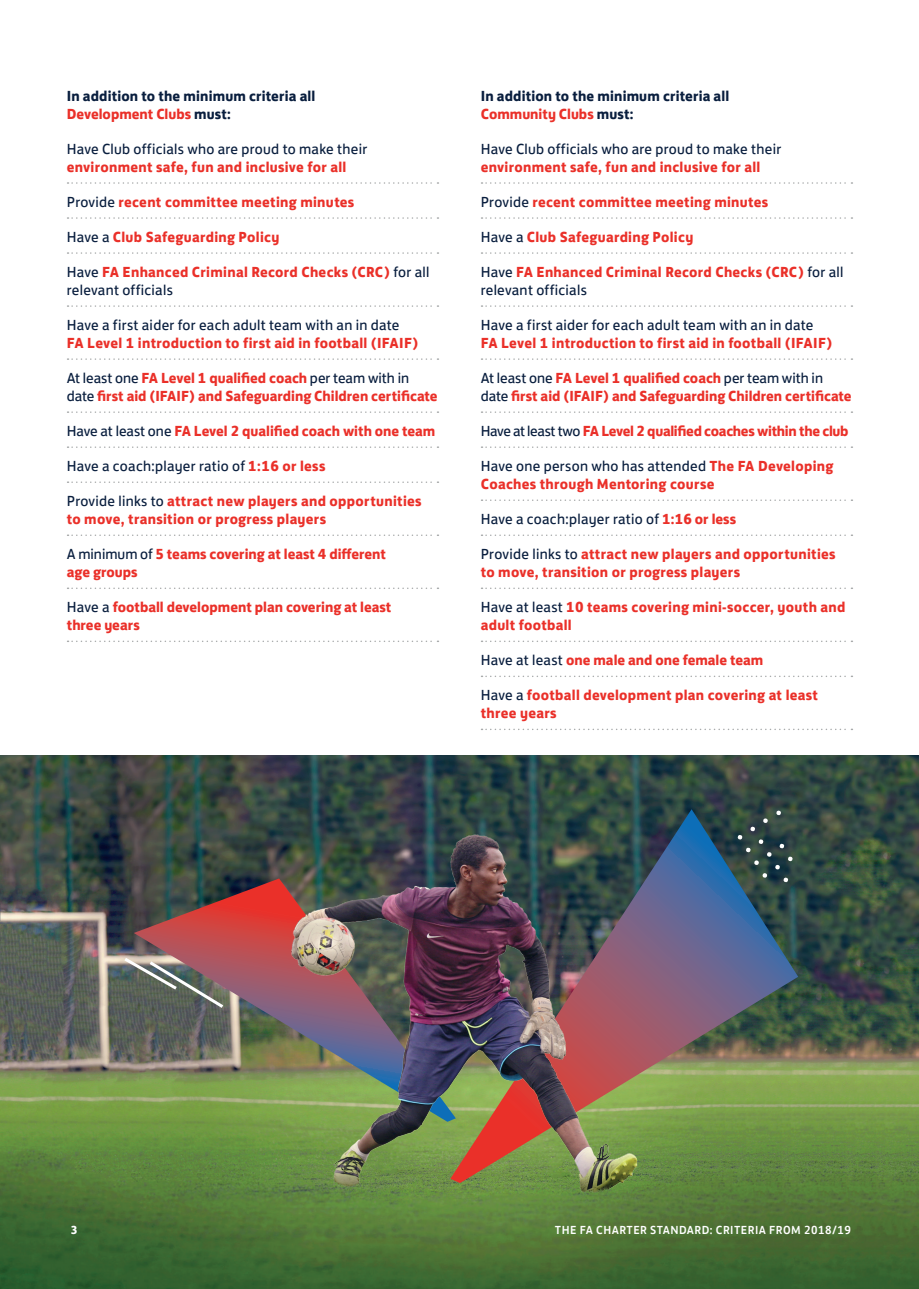
<style>
.page{position:relative;width:919px;height:1289px;background:#fff}
.page>*{position:absolute;margin:0;border:0;box-sizing:border-box;transform-origin:0 0}
.t1{font:700 15px/18px "FS Jack";letter-spacing:.02em;color:#ea3029}
.t2{font:700 15px/18px "FS Jack";color:#ea3029}
.t3{font:15px "FS Jack";letter-spacing:.02em;color:#091e3e}
.t4{font:700 15px/18px "FS Jack";letter-spacing:.01em;color:#091e3e}
.t5{font:700 15px "FS Jack";letter-spacing:-.02em;color:#ea3029}
.t6{font:500 12px "FS Jack";letter-spacing:.04em;color:#fff}
.t7{font:700 12px "FS Jack";color:#fff}
.s1{color:#ea3029}
.s2{font-weight:400;color:#091e3e}
.s3{font-weight:700;color:#ea3029}
</style>
<div class="page">
<img style="left:0;top:755px;width:918px;height:533px">
<svg style="left:726px;top:809px;width:72px;height:373px;background:#526c5a"></svg>
<svg style="left:766px;top:851px;width:5px;height:6px"></svg>
<svg style="left:779px;top:843px;width:5px;height:5px"></svg>
<svg style="left:774px;top:864px;width:6px;height:5px"></svg>
<svg style="left:783px;top:877px;width:5px;height:5px"></svg>
<svg style="left:758px;top:839px;width:5px;height:5px"></svg>
<svg style="left:750px;top:826px;width:5px;height:5px"></svg>
<svg style="left:787px;top:856px;width:5px;height:5px"></svg>
<svg style="left:762px;top:818px;width:6px;height:5px"></svg>
<svg style="left:776px;top:810px;width:5px;height:5px"></svg>
<svg style="left:753px;top:860px;width:6px;height:5px"></svg>
<svg style="left:762px;top:872px;width:5px;height:6px"></svg>
<svg style="left:745px;top:847px;width:5px;height:5px"></svg>
<svg style="left:737px;top:834px;width:5px;height:5px"></svg>
<svg style="left:134px;top:878px;width:40px;height:243px;background:#6d6b54"></svg>
<svg style="left:121px;top:955px;width:53px;height:55px;background:#787d75"></svg>
<img style="left:174px;top:784px;width:552px;height:504px">
<svg style="left:68px;top:182px;width:370px;height:2px"></svg>
<svg style="left:68px;top:217px;width:370px;height:2px"></svg>
<svg style="left:68px;top:252px;width:370px;height:2px"></svg>
<svg style="left:68px;top:305px;width:370px;height:2px"></svg>
<svg style="left:68px;top:358px;width:370px;height:2px"></svg>
<svg style="left:68px;top:411px;width:370px;height:2px"></svg>
<svg style="left:68px;top:446px;width:370px;height:2px"></svg>
<svg style="left:68px;top:481px;width:370px;height:2px"></svg>
<svg style="left:68px;top:534px;width:370px;height:2px"></svg>
<svg style="left:68px;top:587px;width:370px;height:2px"></svg>
<svg style="left:68px;top:640px;width:370px;height:2px"></svg>
<svg style="left:481px;top:182px;width:371px;height:2px"></svg>
<svg style="left:481px;top:217px;width:371px;height:2px"></svg>
<svg style="left:481px;top:252px;width:371px;height:2px"></svg>
<svg style="left:481px;top:305px;width:371px;height:2px"></svg>
<svg style="left:481px;top:358px;width:371px;height:2px"></svg>
<svg style="left:481px;top:411px;width:371px;height:2px"></svg>
<svg style="left:481px;top:446px;width:371px;height:2px"></svg>
<svg style="left:481px;top:499px;width:371px;height:2px"></svg>
<svg style="left:481px;top:534px;width:371px;height:2px"></svg>
<svg style="left:481px;top:587px;width:371px;height:2px"></svg>
<svg style="left:481px;top:640px;width:371px;height:2px"></svg>
<svg style="left:481px;top:675px;width:371px;height:2px"></svg>
<svg style="left:481px;top:728px;width:371px;height:2px"></svg>
<p class="t4" style="left:67px;top:85px;width:250px">In addition to the minimum criteria all<br><span class="s1">Development Clubs</span> must:</p>
<p class="t3" style="left:67px;top:136px;width:302px">Have Club officials who are proud to make their</p>
<p class="t1" style="left:67px;top:156px;width:281px">environment safe, fun and inclusive for all</p>
<p class="t1" style="left:67px;top:191px;width:289px"><span class="s2">Provide</span> recent committee meeting minutes</p>
<p class="t1" style="left:67px;top:226px;width:214px"><span class="s2">Have a</span> Club Safeguarding Policy</p>
<p class="t1" style="left:67px;top:261px;width:364px"><span class="s2">Have</span> FA Enhanced Criminal Record Checks (CRC) <span class="s2">for all relevant officials</span></p>
<p class="t3" style="left:67px;top:313px;width:334px">Have a first aider for each adult team with an in date</p>
<p class="t1" style="left:67px;top:332px;width:353px">FA Level 1 introduction to first aid in football (IFAIF)</p>
<p class="t2" style="left:67px;top:367px;width:372px"><span class="s2">At least one</span> FA Level 1 qualified coach <span class="s2">per team with in date</span> first aid (IFAIF) and Safeguarding Children certificate</p>
<p class="t2" style="left:67px;top:420px;width:370px"><span class="s2">Have at least one</span> FA Level 2 qualified coach with one team</p>
<p class="t3" style="left:67px;top:454px;width:260px">Have a coach:player ratio of <span class="s3">1:16 or less</span></p>
<p class="t1" style="left:67px;top:490px;width:356px"><span class="s2">Provide links to</span> attract new players and opportunities to move, transition or progress players</p>
<p class="t2" style="left:67px;top:543px;width:321px"><span class="s2">A minimum of</span> 5 teams covering at least 4 different age groups</p>
<p class="t2" style="left:67px;top:596px;width:326px"><span class="s2">Have a</span> football development plan covering at least three years</p>
<p class="t4" style="left:480px;top:85px;width:250px">In addition to the minimum criteria all<br><span class="s1">Community Clubs</span> must:</p>
<p class="t3" style="left:480px;top:136px;width:302px">Have Club officials who are proud to make their</p>
<p class="t1" style="left:480px;top:156px;width:281px">environment safe, fun and inclusive for all</p>
<p class="t1" style="left:480px;top:191px;width:289px"><span class="s2">Provide</span> recent committee meeting minutes</p>
<p class="t1" style="left:480px;top:226px;width:214px"><span class="s2">Have a</span> Club Safeguarding Policy</p>
<p class="t1" style="left:480px;top:261px;width:364px"><span class="s2">Have</span> FA Enhanced Criminal Record Checks (CRC) <span class="s2">for all relevant officials</span></p>
<p class="t3" style="left:480px;top:313px;width:334px">Have a first aider for each adult team with an in date</p>
<p class="t1" style="left:480px;top:332px;width:353px">FA Level 1 introduction to first aid in football (IFAIF)</p>
<p class="t2" style="left:480px;top:367px;width:372px"><span class="s2">At least one</span> FA Level 1 qualified coach <span class="s2">per team with in date</span> first aid (IFAIF) and Safeguarding Children certificate</p>
<p class="t5" style="left:480px;top:418px;width:369px"><span class="s2">Have at least two</span> FA Level 2 qualified coaches within the club</p>
<p class="t1" style="left:480px;top:455px;width:354px"><span class="s2">Have one person who has attended</span> The FA Developing<br>Coaches through Mentoring course</p>
<p class="t3" style="left:480px;top:507px;width:257px">Have a coach:player ratio of <span class="s3">1:16 or less</span></p>
<p class="t1" style="left:480px;top:543px;width:356px"><span class="s2">Provide links to</span> attract new players and opportunities to move, transition or progress players</p>
<p class="t1" style="left:480px;top:596px;width:366px"><span class="s2">Have at least</span> 10 teams covering mini-soccer, youth and adult football</p>
<p class="t2" style="left:480px;top:649px;width:284px"><span class="s2">Have at least</span> one male and one female team</p>
<p class="t1" style="left:480px;top:684px;width:339px"><span class="s2">Have a</span> football development plan covering at least three years</p>
<p class="t7" style="left:71px;top:1219px;width:8px">3</p>
<p class="t6" style="left:555px;top:1220px;width:297px">THE FA CHARTER STANDARD: CRITERIA FROM 2018/19</p>
</div>
